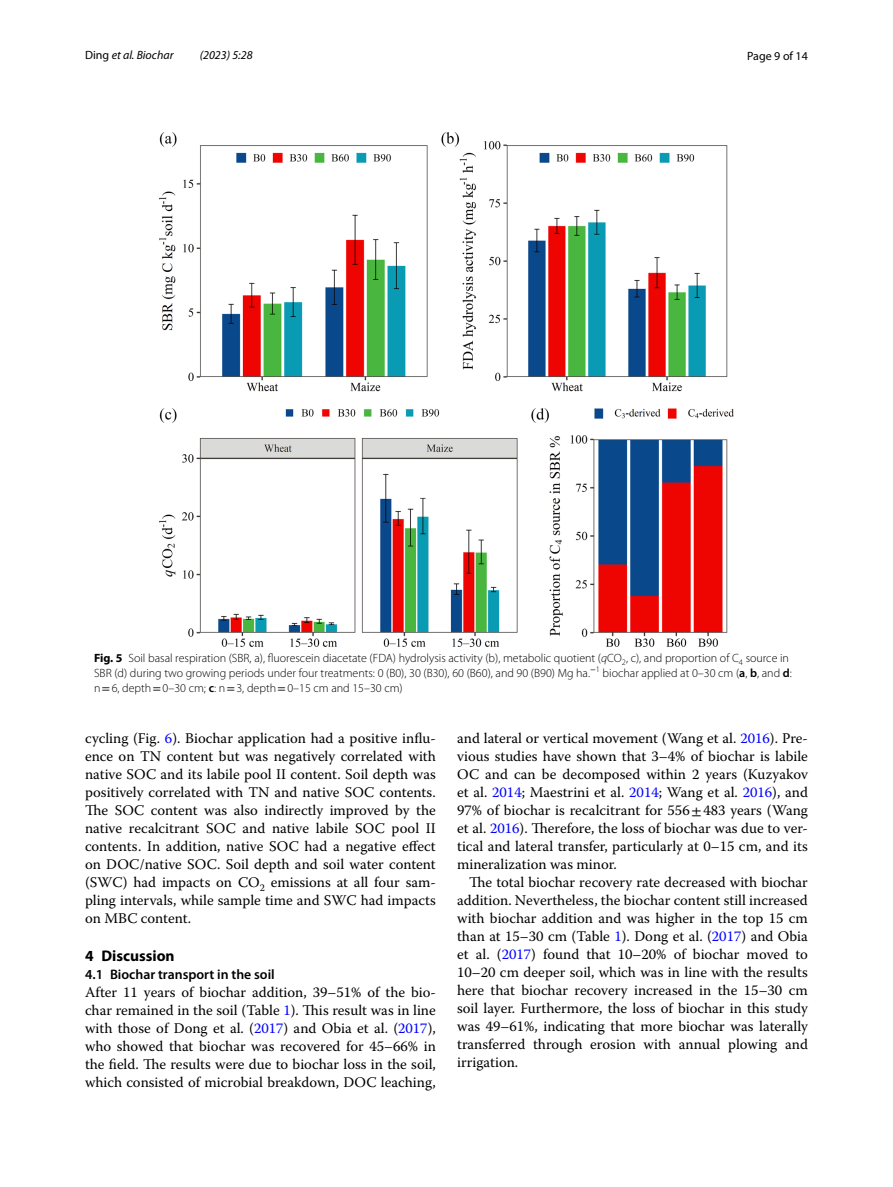
<style>
.page{position:relative;width:893px;height:1187px;background:#fff}
.page>*{position:absolute;margin:0;border:0;box-sizing:border-box;transform-origin:0 0}
.t1{font:700 15.45px "Myriad Pro";color:#000}
.t2{font:14.7px/18px "Warnock Pro";color:#000;text-align:justify}
.t3{font:600 13.8px "Myriad Pro";color:#000}
.t4{font:300 12px/15px "Myriad Pro";color:#000}
.t5{font:italic 12px "Myriad Pro";color:#000}
.t6{font:12px "Myriad Pro";color:#000}
.s1{font-style:normal}
.s2{font-weight:700}
.s3{font-style:italic}
.s4{font-weight:600}
.s5{font-family:"STIX";font-weight:400}
.s6{color:#00f}
.s7{font-family:"STIX"}
</style>
<div class="page">
<img style="left:159px;top:133px;width:574px;height:513px">
<p class="t5" style="left:85px;top:48px;width:90px"><span class="s1">Ding</span> et al. Biochar</p>
<p class="t5" style="left:200px;top:48px;width:54px">(2023) 5:28</p>
<p class="t6" style="left:747px;top:48px;width:62px">Page 9 of 14</p>
<p class="t4" style="left:94px;top:650px;width:699px"><span class="s2">Fig. 5</span> Soil basal respiration (SBR, a), fluorescein diacetate (FDA) hydrolysis activity (b), metabolic quotient (<span class="s3">q</span>CO<sub>2</sub>, c), and proportion of C<sub>4</sub> source in<br>SBR (d) during two growing periods under four treatments: 0 (B0), 30 (B30), 60 (B60), and 90 (B90) Mg ha.<sup>−</sup><sup>1</sup> biochar applied at 0–30 cm (<span class="s4">a</span>, <span class="s4">b</span>, and <span class="s4">d</span>: n<span class="s5">=</span>6, depth<span class="s5">=</span>0–30 cm; <span class="s4">c</span>: n<span class="s5">=</span>3, depth<span class="s5">=</span>0–15 cm and 15–30 cm)</p>
<p class="t2" style="left:85px;top:728px;width:352px">cycling (Fig. <span class="s6">6</span>). Biochar application had a positive influ&shy;ence on TN content but was negatively correlated with native SOC and its labile pool II content. Soil depth was positively correlated with TN and native SOC contents.<br>The SOC content was also indirectly improved by the native recalcitrant SOC and native labile SOC pool II contents. In addition, native SOC had a negative effect on DOC/native SOC. Soil depth and soil water content (SWC) had impacts on CO<sub>2</sub> emissions at all four sam&shy;pling intervals, while sample time and SWC had impacts on MBC content.</p>
<p class="t1" style="left:85px;top:945px;width:91px">4 Discussion</p>
<p class="t3" style="left:85px;top:965px;width:191px">4.1 Biochar transport in the soil</p>
<p class="t2" style="left:85px;top:982px;width:352px">After 11 years of biochar addition, 39–51% of the bio&shy;char remained in the soil (Table <span class="s6">1</span>). This result was in line with those of Dong et al. (<span class="s6">2017</span>) and Obia et al. (<span class="s6">2017</span>), who showed that biochar was recovered for 45–66% in the field. The results were due to biochar loss in the soil, which consisted of microbial breakdown, DOC leaching,</p>
<p class="t2" style="left:457px;top:728px;width:352px">and lateral or vertical movement (Wang et al. <span class="s6">2016</span>). Pre&shy;vious studies have shown that 3–4% of biochar is labile OC and can be decomposed within 2 years (Kuzyakov et al. <span class="s6">2014</span>; Maestrini et al. <span class="s6">2014</span>; Wang et al. <span class="s6">2016</span>), and 97% of biochar is recalcitrant for 556<span class="s7">±</span>483 years (Wang et al. <span class="s6">2016</span>). Therefore, the loss of biochar was due to ver&shy;tical and lateral transfer, particularly at 0–15 cm, and its mineralization was minor.</p>
<p class="t2" style="left:457px;top:872px;width:352px;text-indent:12px">The total biochar recovery rate decreased with biochar addition. Nevertheless, the biochar content still increased with biochar addition and was higher in the top 15 cm than at 15–30 cm (Table <span class="s6">1</span>). Dong et al. (<span class="s6">2017</span>) and Obia et al. (<span class="s6">2017</span>) found that 10–20% of biochar moved to 10–20 cm deeper soil, which was in line with the results here that biochar recovery increased in the 15–30 cm soil layer. Furthermore, the loss of biochar in this study was 49–61%, indicating that more biochar was laterally transferred through erosion with annual plowing and irrigation.</p>
</div>
